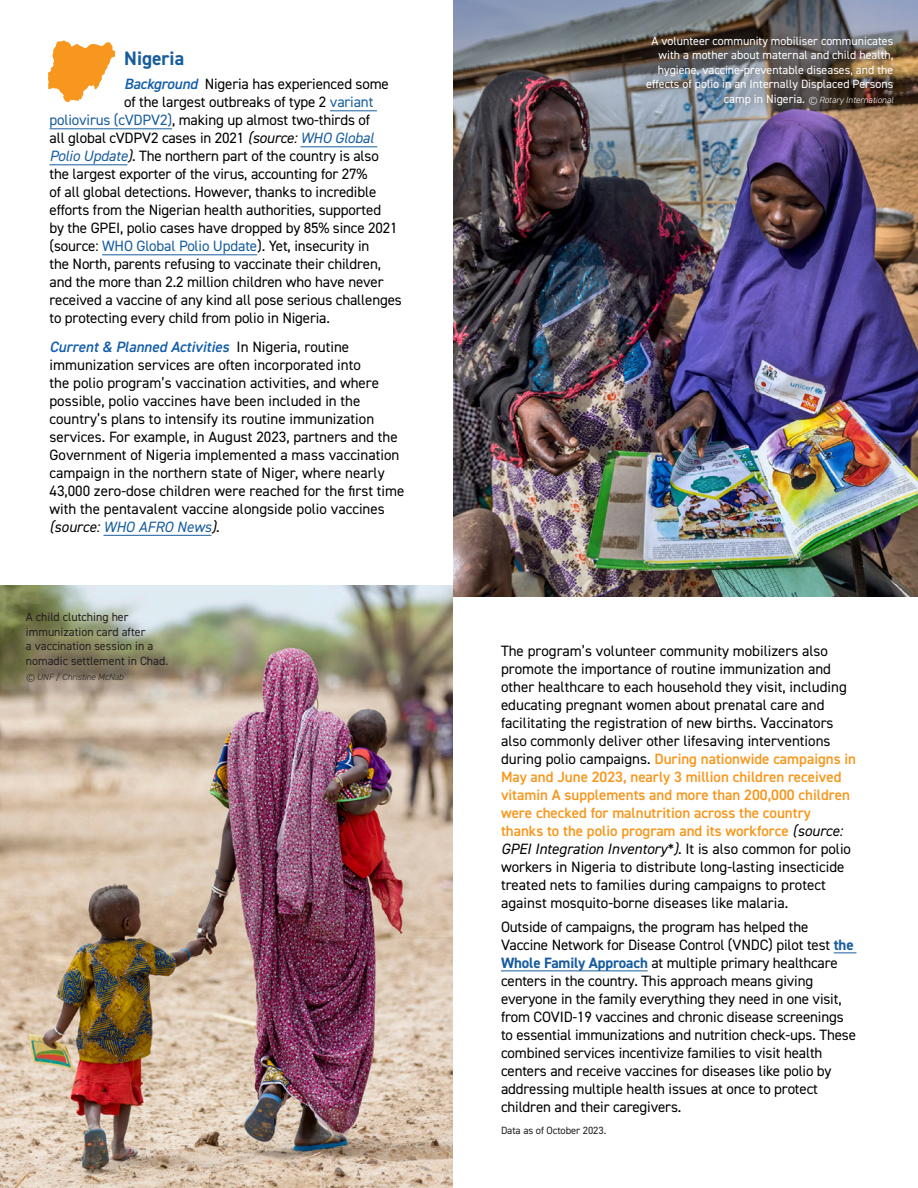
<style>
.page{position:relative;width:918px;height:1188px;background:#fff}
.page>*{position:absolute;margin:0;border:0;box-sizing:border-box;transform-origin:0 0}
.Paragraph_Style_1{font:700 19.5px "DIN2014";color:#175d9e}
.Paragraph_Style_1-2{font:15px/18px "DIN2014";letter-spacing:-.01em;color:#000}
.t1{font:12px/14.4px "DIN2014";color:#fff;text-align:right}
.t2{font:12px "DIN2014";color:#231f20}
.t3{font:10.5px "DIN2014";letter-spacing:-.005em;color:#231f20}
.t4{font:italic 300 9px "DIN2014";color:#fff}
.t5{font:italic 300 9px "DIN2014";color:#231f20}
.s1{font-weight:600;font-style:italic;color:#135eab}
.s2{color:#175d9e}
.s3{font-style:italic}
.s4{font-style:italic;color:#175d9e}
.s5{font-weight:400;font-style:normal;font-size:12px}
.s6{font-weight:600;color:#f7971d}
.s7{font-weight:700;color:#175d9e}
</style>
<div class="page">
<svg style="left:47px;top:40px;width:69px;height:62px"></svg>
<hr style="left:330px;top:110px;width:47px;height:1px;background:#175d9e">
<hr style="left:50px;top:128px;width:122px;height:1px;background:#175d9e">
<hr style="left:300px;top:146px;width:77px;height:1px;background:#175d9e">
<hr style="left:50px;top:164px;width:78px;height:1px;background:#175d9e">
<hr style="left:102px;top:254px;width:155px;height:1px;background:#175d9e">
<hr style="left:103px;top:535px;width:108px;height:1px;background:#175d9e">
<img style="left:453px;top:0;width:465px;height:597px">
<div style="left:636px;top:26px;width:268px;height:89px;background:#231f20;opacity:.9"></div>
<svg style="left:834px;top:952px;width:22px;height:1px"></svg>
<hr style="left:501px;top:970px;width:147px;height:1px;background:#175d9e">
<img style="left:0;top:585px;width:452px;height:603px">
<div style="left:29px;top:616px;width:156px;height:83px;background:#231f20;opacity:.75"></div>
<p class="Paragraph_Style_1" style="left:124px;top:46px;width:61px">Nigeria</p>
<p class="Paragraph_Style_1-2" style="left:124px;top:75px;width:266px"><span class="s1">Background</span> Nigeria has experienced some</p>
<p class="Paragraph_Style_1-2" style="left:124px;top:93px;width:251px">of the largest outbreaks of type 2 <span class="s2">variant</span></p>
<p class="Paragraph_Style_1-2" style="left:50px;top:111px;width:322px"><span class="s2">poliovirus (cVDPV2)</span>, making up almost two-thirds of</p>
<p class="Paragraph_Style_1-2" style="left:50px;top:129px;width:326px">all global cVDPV2 cases in 2021 <span class="s3">(source:</span> <span class="s4">WHO Global</span></p>
<p class="Paragraph_Style_1-2" style="left:50px;top:147px;width:331px"><span class="s4">Polio Update</span><span class="s3">)</span>. The northern part of the country is also</p>
<p class="Paragraph_Style_1-2" style="left:50px;top:165px;width:319px">the largest exporter of the virus, accounting for 27%</p>
<p class="Paragraph_Style_1-2" style="left:50px;top:183px;width:328px">of all global detections. However, thanks to incredible</p>
<p class="Paragraph_Style_1-2" style="left:50px;top:201px;width:333px">efforts from the Nigerian health authorities, supported</p>
<p class="Paragraph_Style_1-2" style="left:50px;top:219px;width:350px">by the GPEI, polio cases have dropped by 85% since 2021</p>
<p class="Paragraph_Style_1-2" style="left:50px;top:237px;width:321px">(source: <span class="s2">WHO Global Polio Update</span>). Yet, insecurity in</p>
<p class="Paragraph_Style_1-2" style="left:50px;top:255px;width:333px">the North, parents refusing to vaccinate their children,</p>
<p class="Paragraph_Style_1-2" style="left:50px;top:273px;width:336px">and the more than 2.2 million children who have never</p>
<p class="Paragraph_Style_1-2" style="left:50px;top:291px;width:354px">received a vaccine of any kind all pose serious challenges</p>
<p class="Paragraph_Style_1-2" style="left:50px;top:309px;width:282px">to protecting every child from polio in Nigeria.</p>
<p class="Paragraph_Style_1-2" style="left:50px;top:337px;width:357px"><span class="s1">Current &amp; Planned Activities</span> In Nigeria, routine immunization services are often incorporated into<br>the polio program’s vaccination activities, and where possible, polio vaccines have been included in the country’s plans to intensify its routine immunization services. For example, in August 2023, partners and the Government of Nigeria implemented a mass vaccination campaign in the northern state of Niger, where nearly 43,000 zero-dose children were reached for the first time with the pentavalent vaccine alongside polio vaccines <span class="s3">(source:</span> <span class="s4">WHO AFRO News</span><span class="s3">)</span>.</p>
<p class="t2" style="left:26px;top:610px;width:104px">A child clutching her</p>
<p class="t2" style="left:26px;top:624px;width:121px">immunization card after</p>
<p class="t2" style="left:26px;top:639px;width:129px">a vaccination session in a</p>
<p class="t2" style="left:26px;top:653px;width:144px">nomadic settlement in Chad.</p>
<p class="t5" style="left:26px;top:671px;width:99px">© UNF / Christine McNab</p>
<p class="t1" style="left:646px;top:33px;width:249px">A volunteer community mobiliser communicates with a mother about maternal and child health, hygiene, vaccine-preventable diseases, and the effects of polio in an Internally Displaced Persons</p>
<p class="t4" style="left:724px;top:94px;width:171px"><span class="s5">camp in Nigeria.</span> © Rotary International</p>
<p class="Paragraph_Style_1-2" style="left:501px;top:641px;width:357px">The program’s volunteer community mobilizers also promote the importance of routine immunization and other healthcare to each household they visit, including educating pregnant women about prenatal care and facilitating the registration of new births. Vaccinators also commonly deliver other lifesaving interventions during polio campaigns. <span class="s6">During nationwide campaigns in May and June 2023, nearly 3 million children received vitamin A supplements and more than 200,000 children were checked for malnutrition across the country thanks to the polio program and its workforce</span> <span class="s3">(source:<br>GPEI Integration Inventory*)</span>. It is also common for polio workers in Nigeria to distribute long-lasting insecticide treated nets to families during campaigns to protect against mosquito-borne diseases like malaria.</p>
<p class="Paragraph_Style_1-2" style="left:501px;top:917px;width:357px">Outside of campaigns, the program has helped the Vaccine Network for Disease Control (VNDC) pilot test <span class="s7">the Whole Family Approach</span> at multiple primary healthcare centers in the country. This approach means giving everyone in the family everything they need in one visit, from COVID-19 vaccines and chronic disease screenings to essential immunizations and nutrition check-ups. These combined services incentivize families to visit health centers and receive vaccines for diseases like polio by addressing multiple health issues at once to protect children and their caregivers.</p>
<p class="t3" style="left:501px;top:1124px;width:107px">Data as of October 2023.</p>
</div>
